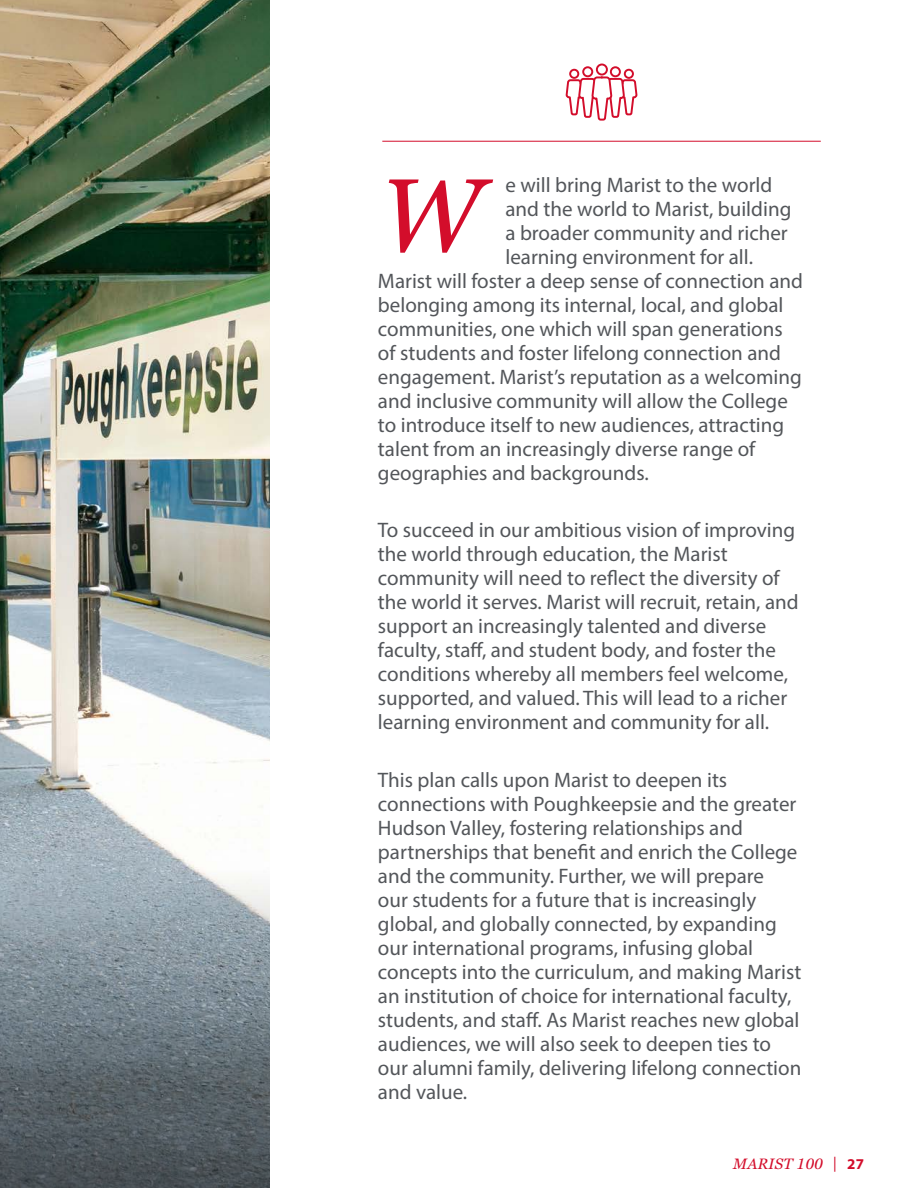
<style>
.page{position:relative;width:918px;height:1188px;background:#fff}
.page>*{position:absolute;margin:0;border:0;box-sizing:border-box;transform-origin:0 0}
.t1{font:italic 104.4px "Georgia";color:#d30d2b}
.t2{font:21px/24px "Myriad Pro";color:#53565a}
.t3{font:italic 15px "Georgia Pro";letter-spacing:.02em;color:#d30d2b}
.s1{font-family:"Myriad Pro";font-style:normal}
.s2{font-family:"Myriad Pro";font-weight:700;font-style:normal}
</style>
<div class="page">
<img style="left:0;top:0;width:270px;height:841px">
<svg style="left:0;top:841px;width:270px;height:347px;background:#7a858c"></svg>
<hr style="left:382px;top:141px;width:439px;height:1px;background:#d30d2b">
<div style="left:624px;top:69px;width:10px;height:10px;border:2px solid #d30d2b;border-radius:50%"></div>
<div style="left:569px;top:69px;width:10px;height:10px;border:2px solid #d30d2b;border-radius:50%"></div>
<div style="left:582px;top:66px;width:11px;height:11px;border:2px solid #d30d2b;border-radius:50%"></div>
<div style="left:610px;top:66px;width:11px;height:11px;border:2px solid #d30d2b;border-radius:50%"></div>
<div style="left:596px;top:64px;width:12px;height:12px;border:2px solid #d30d2b;border-radius:50%"></div>
<svg style="left:565px;top:75px;width:73px;height:46px"></svg>
<p class="t2" style="left:505px;top:172px;width:268px">e will bring Marist to the world</p>
<p class="t2" style="left:505px;top:196px;width:287px">and the world to Marist, building</p>
<p class="t2" style="left:505px;top:220px;width:284px">a broader community and richer</p>
<p class="t2" style="left:505px;top:244px;width:249px">learning environment for all.</p>
<p class="t2" style="left:378px;top:268px;width:427px">Marist will foster a deep sense of connection and</p>
<p class="t2" style="left:378px;top:292px;width:407px">belonging among its internal, local, and global</p>
<p class="t2" style="left:378px;top:316px;width:406px">communities, one which will span generations</p>
<p class="t2" style="left:378px;top:340px;width:405px">of students and foster lifelong connection and</p>
<p class="t2" style="left:378px;top:364px;width:425px">engagement. Marist’s reputation as a welcoming</p>
<p class="t2" style="left:378px;top:388px;width:411px">and inclusive community will allow the College</p>
<p class="t2" style="left:378px;top:412px;width:408px">to introduce itself to new audiences, attracting</p>
<p class="t2" style="left:378px;top:436px;width:379px">talent from an increasingly diverse range of</p>
<p class="t2" style="left:378px;top:460px;width:272px">geographies and backgrounds.</p>
<p class="t2" style="left:378px;top:518px;width:422px">To succeed in our ambitious vision of improving the world through education, the Marist community will need to reflect the diversity of the world it serves. Marist will recruit, retain, and support an increasingly talented and diverse faculty, staff, and student body, and foster the conditions whereby all members feel welcome, supported, and valued. This will lead to a richer learning environment and community for all.</p>
<p class="t2" style="left:378px;top:768px;width:425px">This plan calls upon Marist to deepen its connections with Poughkeepsie and the greater Hudson Valley, fostering relationships and partnerships that benefit and enrich the College and the community. Further, we will prepare<br>our students for a future that is increasingly global, and globally connected, by expanding our international programs, infusing global concepts into the curriculum, and making Marist an institution of choice for international faculty, students, and staff. As Marist reaches new global audiences, we will also seek to deepen ties to our alumni family, delivering lifelong connection and value.</p>
<p class="t1" style="left:380px;top:140px;width:103px">W</p>
<p class="t3" style="left:733px;top:1156px;width:132px">MARIST 100 <span class="s1">|</span> <span class="s2">27</span></p>
</div>
